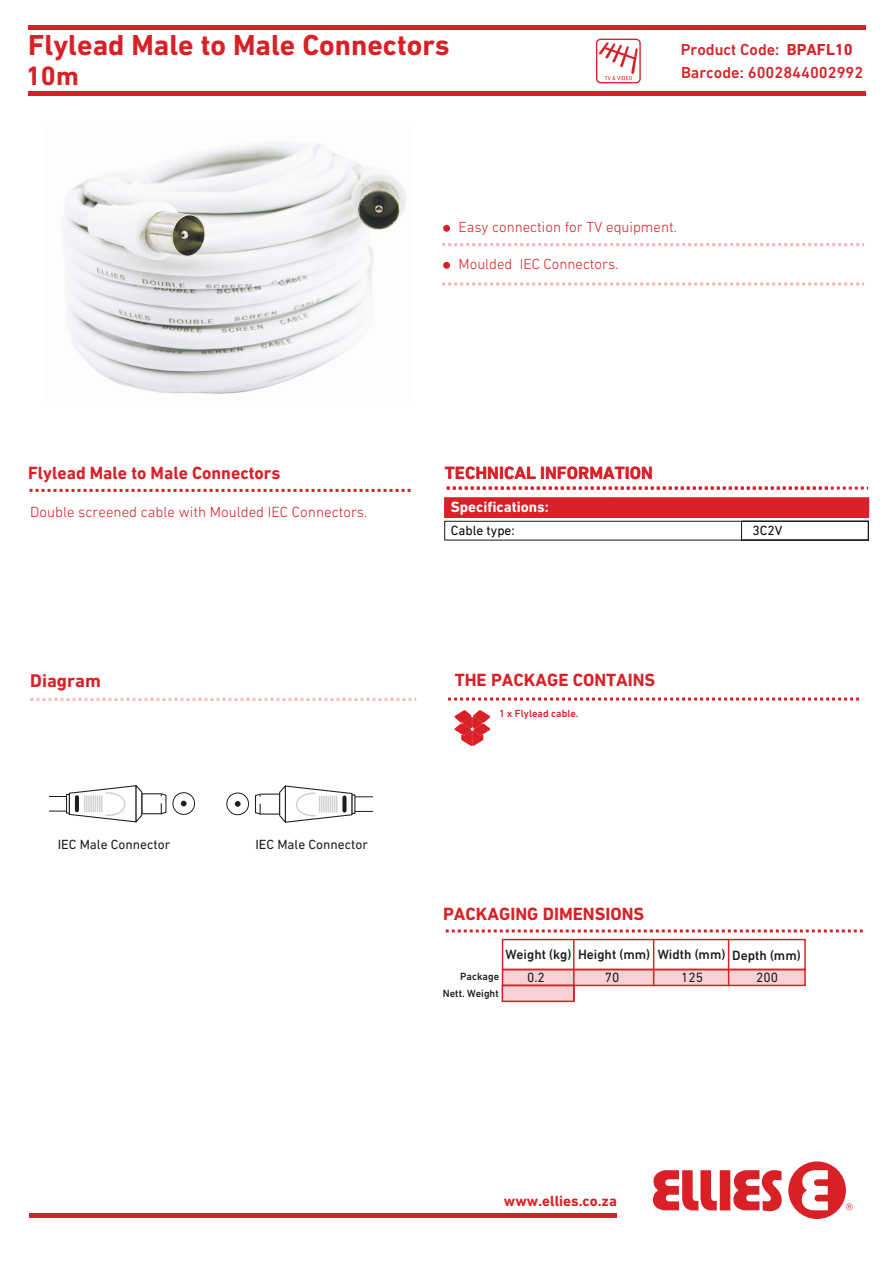
<style>
.page{position:relative;width:893px;height:1263px;background:#fff}
.page>*{position:absolute;margin:0;border:0;box-sizing:border-box;transform-origin:0 0}
.t1{font:700 29.4px "DIN Next LT Pro";color:#d92026}
.t2{font:700 27px "DIN Next LT Pro";color:#d92026}
.t3{font:700 18.75px "DIN Next LT Pro";color:#d82128}
.t4{font:700 18px "DIN Next LT Pro";color:#d92026}
.t5{font:700 18px "DIN Next LT Pro";color:#d82128}
.t6{font:500 16.2px/22.5px "DIN Next LT Pro";color:#d92026}
.t7{font:700 16.2px "DIN Next LT Pro";color:#d92026}
.t8{font:700 15.15px "DIN Next LT Pro";color:#fff}
.t9{font:300 15px "DIN Next LT Pro";color:#d92026}
.t10{font:700 15px "DIN Next LT Pro";color:#d92026}
.t11{font:300 14.85px "DIN Next LT Pro";color:#d92026}
.t12{font:500 13.65px "DIN Next LT Pro";color:#201c1e}
.t13{font:13.65px "DIN Next LT Pro";color:#201c1e}
.t14{font:13.5px "DIN Next LT Pro";color:#201d1e}
.t15{font:13.5px "DIN Next LT Pro";color:#050604}
.t16{font:500 10.65px "DIN Next LT Pro";color:#201c1e}
.t17{font:500 10.5px "DIN Next LT Pro";color:#d92026}
</style>
<div class="page">
<div style="left:28px;top:91px;width:837px;height:5px;background:#d92026"></div>
<div style="left:28px;top:25px;width:837px;height:5px;background:#d92026"></div>
<svg style="left:653px;top:1161px;width:200px;height:58px"></svg>
<hr style="left:30px;top:1213px;width:587px;height:4px;background:#d92026">
<svg style="left:30px;top:489px;width:381px;height:3px"></svg>
<svg style="left:446px;top:929px;width:417px;height:3px"></svg>
<svg style="left:505px;top:972px;width:300px;height:27px"></svg>
<div style="left:502px;top:939px;width:304px;height:31px;border:2px solid #d92026"></div>
<div style="left:502px;top:969px;width:304px;height:17px;border:2px solid #d92026"></div>
<div style="left:502px;top:985px;width:73px;height:17px;border:2px solid #d92026"></div>
<hr style="left:653px;top:939px;width:1px;height:47px;background:#d92026">
<hr style="left:573px;top:939px;width:2px;height:62px;background:#d92026">
<hr style="left:728px;top:939px;width:1px;height:47px;background:#d92026">
<svg style="left:454px;top:710px;width:36px;height:36px"></svg>
<svg style="left:448px;top:697px;width:412px;height:3px"></svg>
<img style="left:63px;top:143px;width:343px;height:251px">
<svg style="left:442px;top:243px;width:422px;height:3px"></svg>
<div style="left:443px;top:225px;width:7px;height:7px;background:#d92026;border-radius:50%"></div>
<div style="left:443px;top:262px;width:7px;height:7px;background:#d92026;border-radius:50%"></div>
<svg style="left:442px;top:282px;width:422px;height:3px"></svg>
<svg style="left:596px;top:39px;width:45px;height:44px"></svg>
<div style="left:444px;top:521px;width:425px;height:19px;border:1px solid #1a1917"></div>
<svg style="left:447px;top:487px;width:421px;height:3px"></svg>
<div style="left:445px;top:498px;width:170px;height:19px;background:#d82128"></div>
<div style="left:614px;top:498px;width:255px;height:19px;background:#d82128"></div>
<div style="left:741px;top:521px;width:127px;height:19px;border:1px solid #1a1917"></div>
<svg style="left:30px;top:698px;width:386px;height:3px"></svg>
<div style="left:43px;top:796px;width:48px;height:15px;border:1px solid #201d1e"></div>
<div style="left:331px;top:796px;width:47px;height:16px;border:1px solid #201d1e"></div>
<div style="left:40px;top:791px;width:8px;height:24px;background:#fff"></div>
<div style="left:373px;top:792px;width:8px;height:23px;background:#fff"></div>
<svg style="left:66px;top:794px;width:2px;height:20px"></svg>
<hr style="left:352px;top:794px;width:3px;height:20px;background:#fff">
<div style="left:172px;top:792px;width:23px;height:23px;border:1px solid #201d1e;border-radius:50%"></div>
<div style="left:226px;top:793px;width:23px;height:22px;border:1px solid #201d1e;border-radius:50%"></div>
<svg style="left:181px;top:801px;width:5px;height:5px"></svg>
<svg style="left:235px;top:801px;width:5px;height:6px"></svg>
<svg style="left:68px;top:785px;width:99px;height:38px"></svg>
<svg style="left:255px;top:785px;width:98px;height:38px"></svg>
<hr style="left:75px;top:795px;width:4px;height:17px;background:#201d1e;border-radius:2px">
<svg style="left:342px;top:795px;width:4px;height:17px"></svg>
<h1 class="t1" style="left:28px;top:28px;width:423px">Flylead Male to Male Connectors</h1>
<h2 class="t2" style="left:26px;top:60px;width:54px">10m</h2>
<p class="t6" style="left:681px;top:38px;width:184px">Product Code:<br>Barcode: 6002844002992</p>
<p class="t7" style="left:787px;top:40px;width:68px">BPAFL10</p>
<p class="t11" style="left:458px;top:218px;width:220px">Easy connection for TV equipment.</p>
<p class="t11" style="left:458px;top:255px;width:161px">Moulded IEC Connectors.</p>
<p class="t4" style="left:28px;top:462px;width:254px">Flylead Male to Male Connectors</p>
<p class="t9" style="left:30px;top:503px;width:339px">Double screened cable with Moulded IEC Connectors.</p>
<p class="t3" style="left:30px;top:670px;width:72px">Diagram</p>
<p class="t14" style="left:58px;top:837px;width:114px">IEC Male Connector</p>
<p class="t14" style="left:255px;top:837px;width:114px">IEC Male Connector</p>
<p class="t5" style="left:445px;top:462px;width:210px">TECHNICAL INFORMATION</p>
<p class="t8" style="left:451px;top:498px;width:100px">Specifications:</p>
<p class="t15" style="left:451px;top:522px;width:65px">Cable type:</p>
<p class="t15" style="left:753px;top:522px;width:31px">3C2V</p>
<p class="t4" style="left:455px;top:669px;width:202px">THE PACKAGE CONTAINS</p>
<p class="t17" style="left:499px;top:707px;width:81px">1 x Flylead cable.</p>
<p class="t4" style="left:443px;top:903px;width:203px">PACKAGING DIMENSIONS</p>
<p class="t12" style="left:578px;top:946px;width:149px">Height (mm) Width (mm)</p>
<p class="t12" style="left:505px;top:947px;width:68px">Weight (kg)</p>
<p class="t12" style="left:732px;top:947px;width:70px">Depth (mm)</p>
<p class="t16" style="left:460px;top:970px;width:40px">Package</p>
<p class="t16" style="left:443px;top:987px;width:57px">Nett. Weight</p>
<p class="t13" style="left:527px;top:969px;width:19px">0.2</p>
<p class="t13" style="left:605px;top:969px;width:16px">70</p>
<p class="t13" style="left:681px;top:969px;width:23px">125</p>
<p class="t13" style="left:756px;top:969px;width:23px">200</p>
<p class="t10" style="left:504px;top:1192px;width:114px">www.ellies.co.za</p>
</div>
